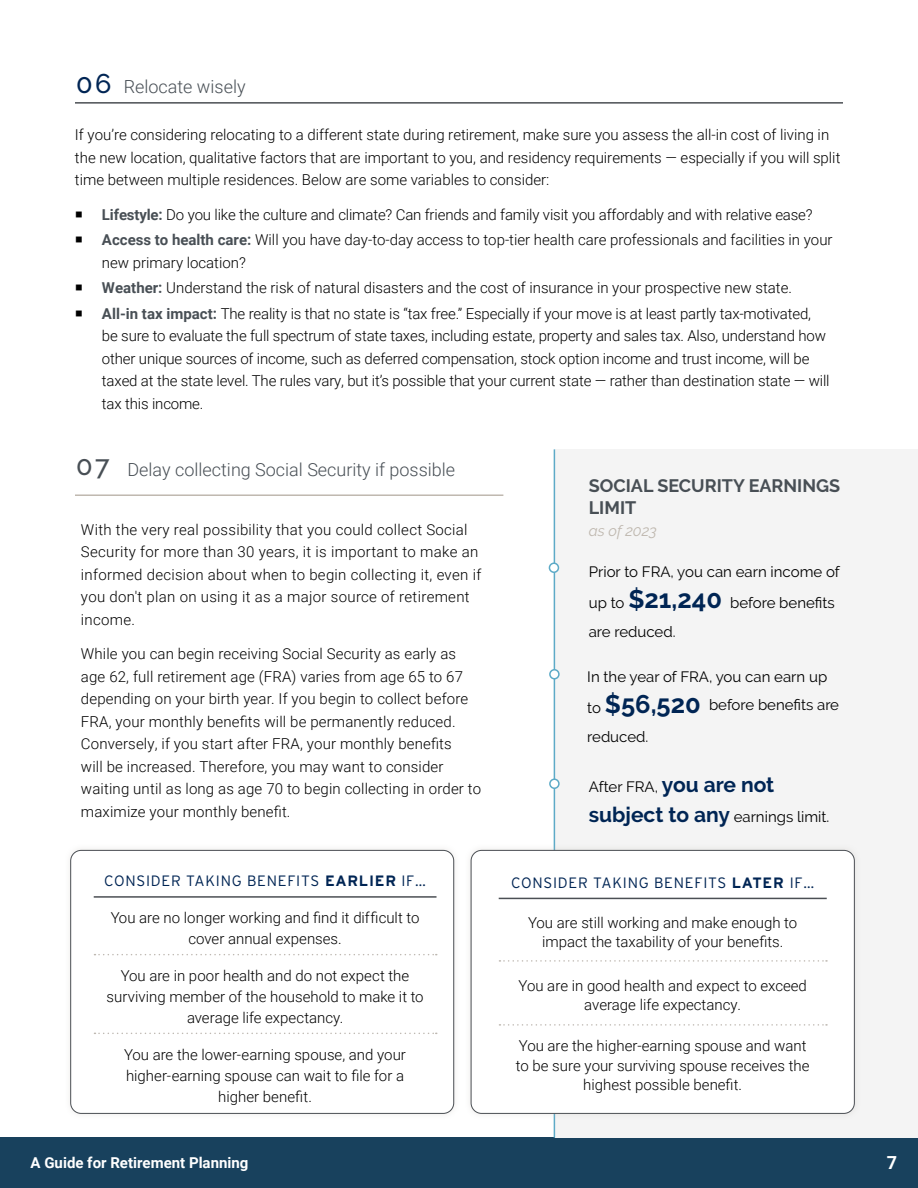
<style>
.page{position:relative;width:918px;height:1188px;background:#fff}
.page>*{position:absolute;margin:0;border:0;box-sizing:border-box;transform-origin:0 0}
.t1{font:300 18px "Roboto";color:#484f55}
.t2{font:700 18px/21.6px "Raleway";color:#484f55}
.t3{font:700 18px "Roboto";color:#fff}
.t4{font:300 15px/22.5px "Roboto";color:#000;text-align:center}
.t5{font:300 15px/22.5px "Roboto";letter-spacing:.02em;color:#000}
.t6{font:15px/31.5px "Raleway";color:#000}
.t7{font:300 15px "Interstate";letter-spacing:.05em;color:#002554}
.t8{font:700 15px "Roboto";color:#fff}
.t9{font:italic 15px "Raleway";color:#bfb8af}
.s1{font-family:"Raleway";font-weight:500;font-size:27px;color:#002554}
.s2{font-weight:700;color:#484f55}
.s3{font-family:"Raleway";font-weight:500;font-size:27px}
.s4{font-weight:700}
.s5{font-weight:700;font-size:25.5px;color:#002554}
.s6{font-weight:700;font-size:21px;color:#002554}
</style>
<div class="page">
<div style="left:0;top:1138px;width:918px;height:50px;background:#18415d"></div>
<div style="left:555px;top:449px;width:363px;height:689px;background:#f4f4f4"></div>
<hr style="left:554px;top:449px;width:1px;height:689px;background:#5daac7">
<div style="left:64px;top:844px;width:397px;height:276px;background:#bdb7b0;opacity:.3"></div>
<div style="left:71px;top:850px;width:383px;height:263px;background:#fff;border-radius:10px"></div>
<div style="left:70px;top:850px;width:384px;height:264px;border:1px solid #4b4f54;border-radius:10px"></div>
<div style="left:464px;top:844px;width:397px;height:276px;background:#bdb7b0;opacity:.3"></div>
<div style="left:471px;top:850px;width:383px;height:263px;background:#fff;border-radius:10px"></div>
<div style="left:471px;top:850px;width:384px;height:264px;border:1px solid #4b4f54;border-radius:10px"></div>
<svg style="left:499px;top:960px;width:328px;height:2px"></svg>
<svg style="left:499px;top:1024px;width:328px;height:2px"></svg>
<hr style="left:499px;top:898px;width:328px;height:1px;background:#4b4f54">
<svg style="left:94px;top:954px;width:343px;height:1px"></svg>
<svg style="left:94px;top:1033px;width:343px;height:1px"></svg>
<hr style="left:94px;top:896px;width:343px;height:2px;background:#4b4f54">
<hr style="left:75px;top:102px;width:768px;height:2px;background:#4b4f54">
<hr style="left:75px;top:494px;width:428px;height:2px;background:#bfb8af">
<div style="left:549px;top:563px;width:9px;height:9px;background:#fff;border-radius:50%"></div>
<div style="left:549px;top:562px;width:10px;height:11px;border:2px solid #5daac7;border-radius:50%"></div>
<div style="left:550px;top:670px;width:9px;height:9px;background:#fff;border-radius:50%"></div>
<div style="left:549px;top:669px;width:11px;height:11px;border:2px solid #5daac7;border-radius:50%"></div>
<div style="left:550px;top:779px;width:9px;height:9px;background:#fff;border-radius:50%"></div>
<div style="left:549px;top:778px;width:11px;height:11px;border:2px solid #5daac7;border-radius:50%"></div>
<p class="t1" style="left:76px;top:74px;width:171px"><span class="s1">06</span> Relocate wisely</p>
<p class="t4" style="left:75px;top:123px;width:767px;text-align:left">If you’re considering relocating to a different state during retirement, make sure you assess the all-in cost of living in the new location, qualitative factors that are important to you, and residency requirements — especially if you will split time between multiple residences. Below are some variables to consider:</p>
<p class="t4" style="left:102px;top:201px;width:732px;line-height:25.5px;text-align:left"><span class="s2">Lifestyle:</span> Do you like the culture and climate? Can friends and family visit you affordably and with relative ease?<br><span class="s2">Access to health care:</span> Will you have day-to-day access to top-tier health care professionals and facilities in your</p>
<p class="t4" style="left:102px;top:249px;width:711px;line-height:25.5px;text-align:left">new primary location?<br><span class="s2">Weather:</span> Understand the risk of natural disasters and the cost of insurance in your prospective new state.<br><span class="s2">All-in tax impact:</span> The reality is that no state is “tax free.” Especially if your move is at least partly tax-motivated,</p>
<p class="t4" style="left:102px;top:324px;width:729px;text-align:left">be sure to evaluate the full spectrum of state taxes, including estate, property and sales tax. Also, understand how other unique sources of income, such as deferred compensation, stock option income and trust income, will be taxed at the state level. The rules vary, but it’s possible that your current state — rather than destination state — will tax this income.</p>
<p class="t1" style="left:76px;top:457px;width:381px"><span class="s3">07</span> Delay collecting Social Security if possible</p>
<p class="t5" style="left:81px;top:518px;width:402px">With the very real possibility that you could collect Social Security for more than 30 years, it is important to make an informed decision about when to begin collecting it, even if you don't plan on using it as a major source of retirement income.</p>
<p class="t4" style="left:81px;top:642px;width:402px;text-align:left">While you can begin receiving Social Security as early as age 62, full retirement age (FRA) varies from age 65 to 67 depending on your birth year. If you begin to collect before FRA, your monthly benefits will be permanently reduced.<br>Conversely, if you start after FRA, your monthly benefits<br>will be increased. Therefore, you may want to consider waiting until as long as age 70 to begin collecting in order to maximize your monthly benefit.</p>
<p class="t7" style="left:104px;top:873px;width:323px">CONSIDER TAKING BENEFITS <span class="s4">EARLIER</span> IF…</p>
<p class="t4" style="left:111px;top:907px;width:310px;line-height:21px">You are no longer working and find it difficult to cover annual expenses.</p>
<p class="t4" style="left:107px;top:964px;width:319px;line-height:21px">You are in poor health and do not expect the surviving member of the household to make it to average life expectancy.</p>
<p class="t4" style="left:124px;top:1043px;width:283px;line-height:21px">You are the lower-earning spouse, and your higher-earning spouse can wait to file for a higher benefit.</p>
<p class="t2" style="left:589px;top:475px;width:253px">SOCIAL SECURITY EARNINGS<br>LIMIT</p>
<p class="t9" style="left:589px;top:522px;width:70px">as of 2023</p>
<p class="t6" style="left:589px;top:556px;width:253px">Prior to FRA, you can earn income of up to <span class="s5">$21,240</span> before benefits</p>
<p class="t6" style="left:589px;top:616px;width:88px">are reduced.</p>
<p class="t6" style="left:587px;top:662px;width:253px;line-height:28.5px">In the year of FRA, you can earn up to <span class="s5">$56,520</span> before benefits are</p>
<p class="t6" style="left:587px;top:721px;width:63px">reduced.</p>
<p class="t6" style="left:589px;top:771px;width:242px;line-height:30px">After FRA, <span class="s6">you are not subject to any</span> earnings limit.</p>
<p class="t7" style="left:511px;top:874px;width:305px">CONSIDER TAKING BENEFITS <span class="s4">LATER</span> IF…</p>
<p class="t4" style="left:528px;top:912px;width:271px;line-height:19.5px">You are still working and make enough to impact the taxability of your benefits.</p>
<p class="t4" style="left:519px;top:975px;width:290px;line-height:19.5px">You are in good health and expect to exceed average life expectancy.</p>
<p class="t4" style="left:516px;top:1036px;width:295px;line-height:19.5px">You are the higher-earning spouse and want to be sure your surviving spouse receives the highest possible benefit.</p>
<p class="t8" style="left:31px;top:1152px;width:219px">A Guide for Retirement Planning</p>
<p class="t3" style="left:887px;top:1150px;width:12px">7</p>
</div>
